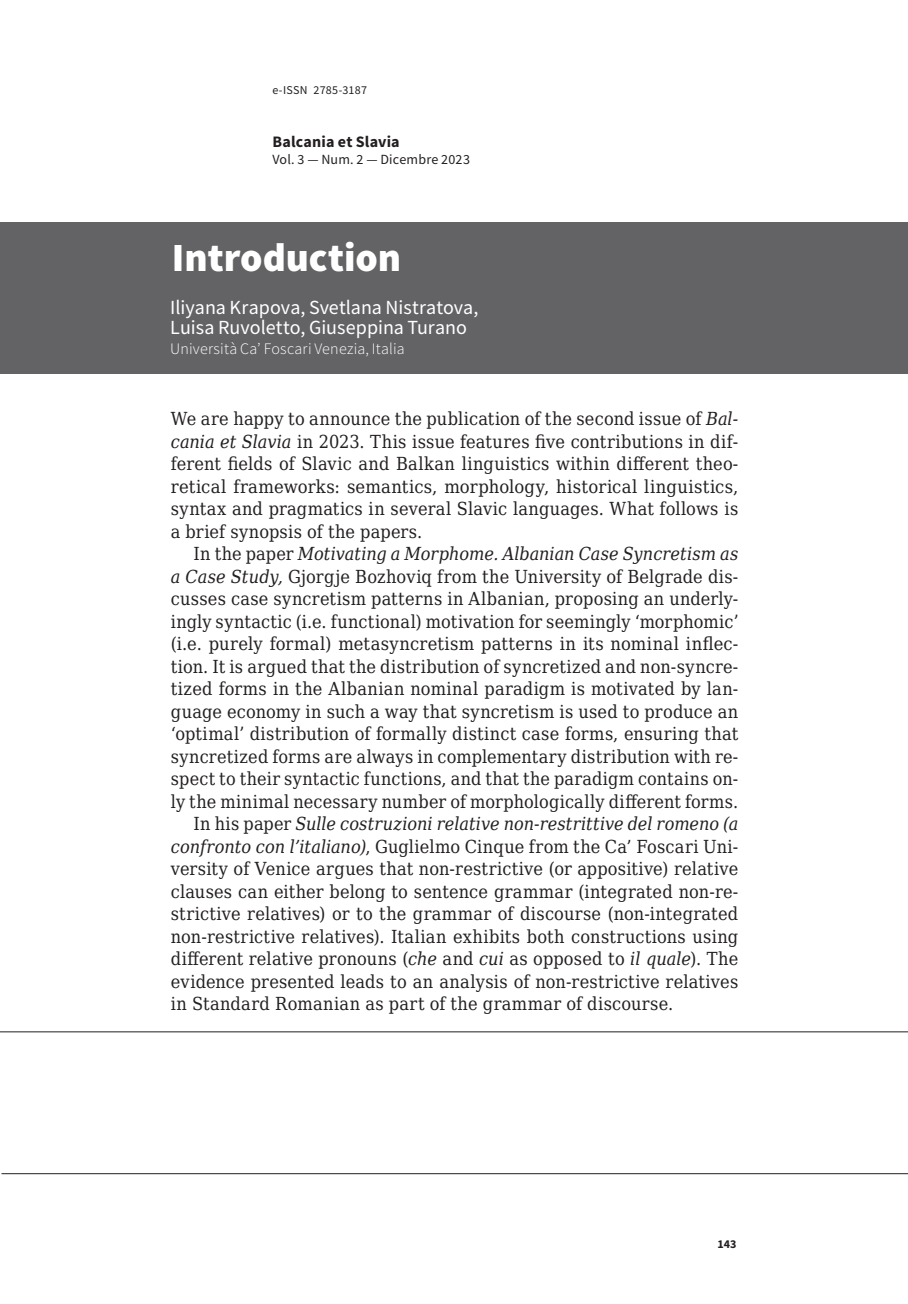
<style>
.page{position:relative;width:908px;height:1304px;background:#fff}
.page>*{position:absolute;margin:0;border:0;box-sizing:border-box;transform-origin:0 0}
._9101-ecf-titolo-saggio{font:900 40px "Source Sans Pro";color:#fff}
._9103-ecf-autore-saggio{font:20px/20px "Source Sans Pro";color:#fff}
._032-ecf-para-2{font:18px/22.6px "DejaVu Serif Condensed";letter-spacing:.015em;color:#231f20;text-align:justify}
._031-ecf-para-1{font:18px/22.4px "DejaVu Serif Condensed";letter-spacing:.01em;color:#231f20;text-align:justify}
._9104-ecf-autore-affiliazione{font:300 16px "Source Sans Pro";letter-spacing:.01em;color:#fff}
.t1{font:700 16px "Source Sans Pro";letter-spacing:.015em;color:#231f20}
.t2{font:14px "Source Sans Pro";letter-spacing:.015em;color:#231f20}
.t3{font:12px "Source Sans Pro";letter-spacing:.015em;color:#231f20}
.t4{font:700 12px "Source Sans Pro";color:#231f20}
.s1{font-style:italic}
</style>
<div class="page">
<hr style="left:2px;top:1173px;width:905px;height:1px;background:#231f20">
<hr style="left:0;top:1031px;width:907px;height:1px;background:#231f20">
<div style="left:0;top:223px;width:907px;height:151px;background:#636366"></div>
<p class="t3" style="left:272px;top:82px;width:96px">e-ISSN 2785-3187</p>
<p class="t1" style="left:272px;top:131px;width:129px">Balcania et Slavia</p>
<p class="t2" style="left:272px;top:150px;width:199px">Vol. 3 — Num. 2 — Dicembre 2023</p>
<p class="_9101-ecf-titolo-saggio" style="left:172px;top:230px;width:231px">Introduction</p>
<p class="_9103-ecf-autore-saggio" style="left:170px;top:297px;width:309px">Iliyana Krapova, Svetlana Nistratova,<br>Luisa Ruvoletto, Giuseppina Turano</p>
<p class="_9104-ecf-autore-affiliazione" style="left:170px;top:339px;width:236px">Università Ca’ Foscari Venezia, Italia</p>
<p class="_031-ecf-para-1" style="left:171px;top:407px;width:568px">We are happy to announce the publication of the second issue of <span class="s1">Bal&shy;cania et Slavia</span> in 2023. This issue features five contributions in dif&shy;ferent fields of Slavic and Balkan linguistics within different theo&shy;retical frameworks: semantics, morphology, historical linguistics, syntax and pragmatics in several Slavic languages. What follows is a brief synopsis of the papers.</p>
<p class="_032-ecf-para-2" style="left:171px;top:542px;width:568px;text-indent:23px">In the paper <span class="s1">Motivating a Morphome. Albanian Case Syncretism as a Case Study,</span> Gjorgje Bozhoviq from the University of Belgrade dis&shy;cusses case syncretism patterns in Albanian, proposing an underly&shy;ingly syntactic (i.e. functional) motivation for seemingly ʻmorphomicʼ (i.e. purely formal) metasyncretism patterns in its nominal inflec&shy;tion. It is argued that the distribution of syncretized and non-syncre&shy;tized forms in the Albanian nominal paradigm is motivated by lan&shy;guage economy in such a way that syncretism is used to produce an ʻoptimalʼ distribution of formally distinct case forms, ensuring that syncretized forms are always in complementary distribution with re&shy;spect to their syntactic functions, and that the paradigm contains on&shy;ly the minimal necessary number of morphologically different forms.</p>
<p class="_032-ecf-para-2" style="left:171px;top:812px;width:568px;text-indent:23px">In his paper <span class="s1">Sulle costruzioni relative non-restrittive del romeno (a confronto con l’italiano)</span>, Guglielmo Cinque from the Ca’ Foscari Uni&shy;versity of Venice argues that non-restrictive (or appositive) relative clauses can either belong to sentence grammar (integrated non-re&shy;strictive relatives) or to the grammar of discourse (non-integrated non-restrictive relatives). Italian exhibits both constructions using different relative pronouns (<span class="s1">che</span> and <span class="s1">cui</span> as opposed to <span class="s1">il quale</span>). The evidence presented leads to an analysis of non-restrictive relatives in Standard Romanian as part of the grammar of discourse.</p>
<p class="t4" style="left:717px;top:1236px;width:21px">143</p>
</div>
